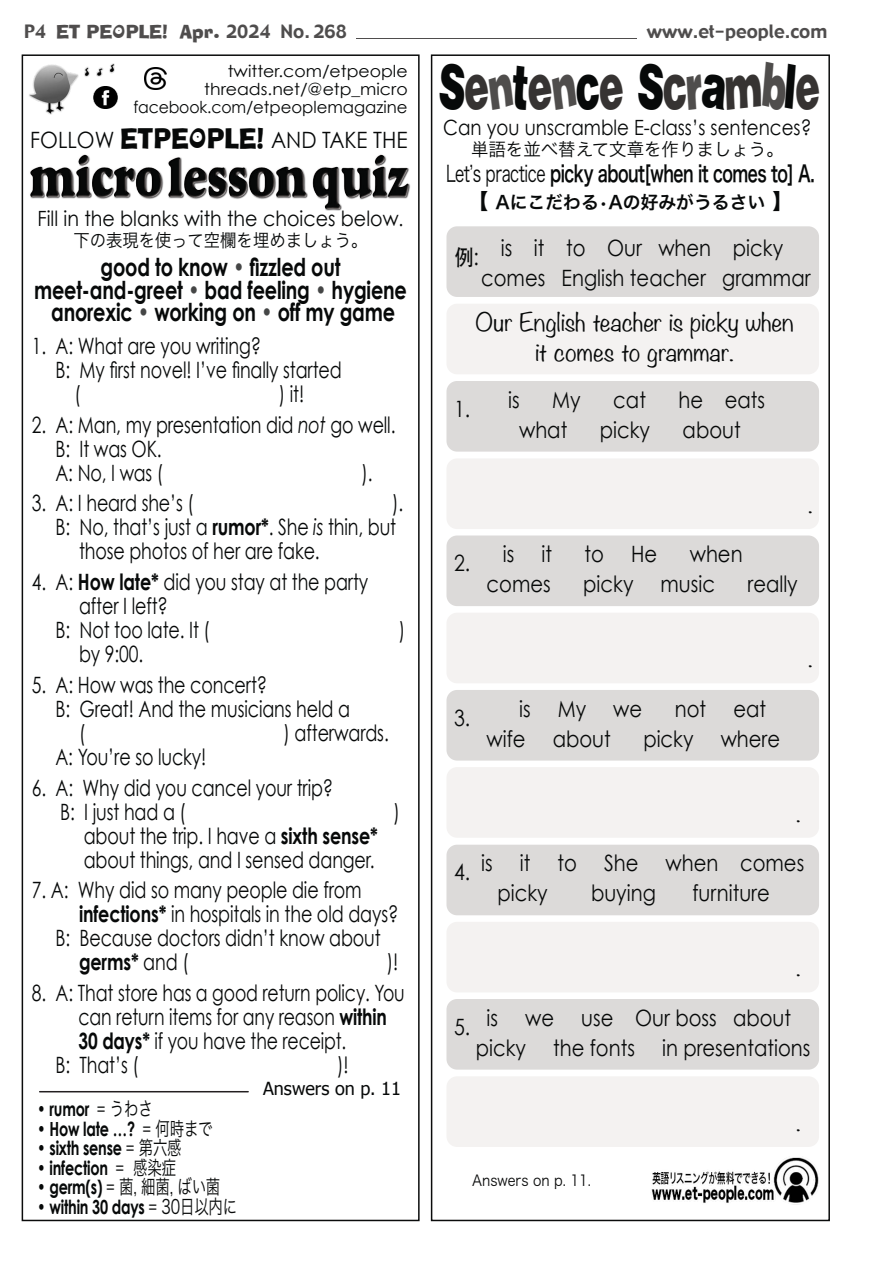
<style>
.page{position:relative;width:893px;height:1263px;background:#fff}
.page>*{position:absolute;margin:0;border:0;box-sizing:border-box;transform-origin:0 0}
.t1{font:63px "font 000000002 bc 6 f 931";letter-spacing:-.03em;color:#070909;scale:.61 1}
.t2{font:24.75px/22.5px "font 000000002 bc 6 f 931";letter-spacing:-.01em;color:#070909;text-align:center;scale:.78 1}
.t3{font:22.5px/24px "font 000000002 bc 6 f 931";letter-spacing:-.01em;color:#070909;scale:.78 1}
.t4{font:22.5px/30px "font 000000002 bc 6 f 931";letter-spacing:-.01em;color:#070909;scale:.87 1}
.t5{font:22.5px "font 000000002 bc 6 f 931";letter-spacing:-.01em;color:#070909;scale:.77 1}
.t6{font:22.5px/30px "font 000000002 bc 6 f 931";letter-spacing:-.01em;color:#070909;text-align:center;scale:1.11 1}
.t7{font:22.5px "Hira Kaku Pro N W6";letter-spacing:-.03em;color:#070909;scale:.7 1}
.t8{font:22.5px "font 000000002 bc 6 f 931";letter-spacing:-.01em;color:#070909;scale:.91 1}
.t9{font:22.5px "font 000000002 bc 6 f 931";letter-spacing:-.01em;color:#070909}
.t10{font:21px "font 000000002 bc 6 f 931";color:#070909;scale:.91 1}
.t11{font:21px "font 000000002 bc 6 f 931";color:#070909;scale:.87 1}
.t12{font:19.5px "font 000000002 bc 6 f 931";letter-spacing:-.015em;color:#070909;scale:.74 1}
.t13{font:18px "font 000000002 bc 6 f 930";color:#4f4d4d}
.t14{font:18px "Hira Kaku Pro N W3";color:#070909;scale:.91 1}
.t15{font:18px "Hira Kaku Pro N W3";color:#070909}
.t16{font:18px "Hira Kaku Pro N W6";color:#070909}
.t17{font:18px "font 000000002 bc 6 f 930";color:#070909}
.t18{font:16.5px/18px "font 000000002 bc 6 f 931";color:#070909;text-align:right;scale:1.05 1}
.t19{font:15px "Hira Kaku Pro N W3";color:#0b0c0c;scale:.89 1}
.s1{font-family:"Artiste 2"}
.s2{font-family:"font 000000002 bc 6 f 930";font-size:27px}
.s3{font-family:"Artiste 2";font-size:27px}
.s4{color:#363332}
.s5{color:#4f4d4c}
.s6{font-family:"Hira Kaku Pro N W3"}
.s7{font-size:21px}
.s8{font-size:19.5px}
.s9{color:rgb(7 9 9/.75)}
</style>
<div class="page">
<div style="left:22px;top:54px;width:398px;height:1167px;border:2px solid #0b0c0c"></div>
<hr style="left:357px;top:38px;width:280px;height:1px;background:#4f4d4d">
<img style="left:29px;top:63px;width:85px;height:51px">
<div style="left:431px;top:54px;width:399px;height:1167px;border:2px solid #0b0c0c"></div>
<img style="left:30px;top:154px;width:380px;height:56px">
<hr style="left:40px;top:1091px;width:208px;height:1px;background:#231f20">
<div style="left:446px;top:226px;width:373px;height:71px;background:#dcdad9;border-radius:11px"></div>
<div style="left:446px;top:304px;width:373px;height:70px;background:#f4f2f1;border-radius:11px"></div>
<div style="left:446px;top:381px;width:373px;height:71px;background:#dcdad9;border-radius:11px"></div>
<div style="left:446px;top:458px;width:373px;height:71px;background:#f4f2f1;border-radius:11px"></div>
<div style="left:446px;top:535px;width:373px;height:71px;background:#dcdad9;border-radius:11px"></div>
<div style="left:446px;top:613px;width:373px;height:70px;background:#f4f2f1;border-radius:11px"></div>
<div style="left:446px;top:690px;width:373px;height:70px;background:#dcdad9;border-radius:11px"></div>
<div style="left:446px;top:767px;width:373px;height:71px;background:#f4f2f1;border-radius:11px"></div>
<div style="left:446px;top:845px;width:373px;height:70px;background:#dcdad9;border-radius:11px"></div>
<div style="left:446px;top:922px;width:373px;height:70px;background:#f4f2f1;border-radius:11px"></div>
<div style="left:446px;top:999px;width:373px;height:71px;background:#dcdad9;border-radius:11px"></div>
<div style="left:446px;top:1076px;width:373px;height:71px;background:#f4f2f1;border-radius:11px"></div>
<img style="left:651px;top:1157px;width:168px;height:46px">
<img style="left:144px;top:67px;width:23px;height:23px">
<img style="left:94px;top:86px;width:24px;height:23px">
<p class="t13" style="left:24px;top:20px;width:324px">P4 ET PE<span class="s1">0</span>PLE! Apr. 2024 No. 268</p>
<p class="t13" style="left:647px;top:20px;width:182px">www.et-people.com</p>
<p class="t18" style="left:133px;top:62px;width:263px">twitter.com/etpeople threads.net/@etp_micro facebook.com/etpeoplemagazine</p>
<p class="t8" style="left:30px;top:125px;width:416px">FOLLOW <span class="s2">ETPE</span><span class="s3">0</span><span class="s2">PLE!</span> AND TAKE THE</p>
<h1 class="t1" style="left:439px;top:48px;width:627px">S<span class="s4">e</span><span class="s5">n</span>t<span class="s4">e</span><span class="s5">n</span>c<span class="s4">e</span> S<span class="s4">c</span><span class="s5">r</span>a<span class="s4">m</span><span class="s5">b</span>l<span class="s4">e</span></h1>
<p class="t11" style="left:443px;top:114px;width:425px">Can you unscramble E-class’s sentences?</p>
<p class="t15" style="left:471px;top:133px;width:314px">単語を並べ替えて文章を作りましょう。</p>
<p class="t7" style="left:446px;top:154px;width:528px"><span class="s6">Letʼs practice</span> picky about[when it comes to] A.</p>
<p class="t16" style="left:468px;top:186px;width:327px"><span class="s7">【</span> Aにこだわる•Aの好みがうるさい<span class="s7">】</span></p>
<p class="t10" style="left:38px;top:204px;width:404px">Fill in the blanks with the choices below<span class="s8">.</span></p>
<p class="t14" style="left:73px;top:224px;width:325px">下の表現を使って空欄を埋めましょう。</p>
<p class="t4" style="left:481px;top:233px;width:380px;text-indent:-27px">例: is it to Our when picky comes English teacher grammar</p>
<p class="t6" style="left:475px;top:306px;width:288px">Our English teacher is picky when it comes to grammar.</p>
<p class="t4" style="left:454px;top:389px;width:77px">1. is</p>
<p class="t4" style="left:552px;top:384px;width:34px">My</p>
<p class="t4" style="left:613px;top:384px;width:39px">cat</p>
<p class="t4" style="left:678px;top:384px;width:101px">he eats</p>
<p class="t4" style="left:519px;top:414px;width:57px">what</p>
<p class="t4" style="left:600px;top:414px;width:59px">picky</p>
<p class="t4" style="left:683px;top:414px;width:68px">about</p>
<p class="t2" style="left:34px;top:255px;width:479px">good to know <span class="s9">•</span> fizzled out meet-and-greet <span class="s9">•</span> bad feeling <span class="s9">•</span> hygiene anorexic <span class="s9">•</span> working on <span class="s9">•</span> off my game</p>
<p class="t3" style="left:32px;top:333px;width:295px">1. A: What are you writing?</p>
<p class="t3" style="left:55px;top:357px;width:369px">B: My first novel! I’ve finally started</p>
<p class="t3" style="left:74px;top:381px;width:10px">(</p>
<p class="t3" style="left:279px;top:381px;width:34px">) it!</p>
<p class="t3" style="left:55px;top:412px;width:437px;text-indent:-24px">2. A: Man, my presentation did not go well.<br>B: It was OK.<br>A: No, I was (</p>
<p class="t3" style="left:361px;top:460px;width:16px">).</p>
<p class="t3" style="left:32px;top:490px;width:209px">3. A: I heard she’s (</p>
<p class="t3" style="left:392px;top:490px;width:16px">).</p>
<p class="t3" style="left:55px;top:514px;width:438px">B: No, that’s just a rumor*. She is thin, but</p>
<p class="t3" style="left:79px;top:538px;width:310px">those photos of her are fake.</p>
<p class="t3" style="left:32px;top:569px;width:433px">4. A: How late* did you stay at the party</p>
<p class="t3" style="left:79px;top:593px;width:115px">after I left?</p>
<p class="t3" style="left:55px;top:617px;width:200px">B: Not too late. It (</p>
<p class="t3" style="left:399px;top:617px;width:10px">)</p>
<p class="t3" style="left:79px;top:641px;width:84px">by 9:00.</p>
<p class="t3" style="left:32px;top:672px;width:303px">5. A: How was the concert?</p>
<p class="t3" style="left:55px;top:696px;width:379px">B: Great! And the musicians held a</p>
<p class="t3" style="left:79px;top:720px;width:10px">(</p>
<p class="t3" style="left:284px;top:720px;width:136px">) afterwards.</p>
<p class="t3" style="left:55px;top:744px;width:195px">A: You’re so lucky!</p>
<p class="t3" style="left:60px;top:775px;width:352px;text-indent:-28px">6. A: Why did you cancel your trip?<br>B: I just had a (</p>
<p class="t3" style="left:394px;top:799px;width:10px">)</p>
<p class="t3" style="left:84px;top:823px;width:379px">about the trip. I have a sixth sense* about things, and I sensed danger.</p>
<p class="t3" style="left:32px;top:877px;width:424px">7. A: Why did so many people die from</p>
<p class="t3" style="left:79px;top:901px;width:411px">infections* in hospitals in the old days?</p>
<p class="t3" style="left:55px;top:925px;width:419px">B: Because doctors didn’t know about</p>
<p class="t3" style="left:79px;top:949px;width:142px">germs* and (</p>
<p class="t3" style="left:387px;top:949px;width:16px">)!</p>
<p class="t3" style="left:32px;top:980px;width:480px">8. A: That store has a good return policy. You</p>
<p class="t5" style="left:78px;top:1002px;width:402px">can return items for any reason within</p>
<p class="t5" style="left:79px;top:1026px;width:349px">30 days* if you have the receipt.</p>
<p class="t3" style="left:55px;top:1052px;width:109px">B: That’s (</p>
<p class="t3" style="left:337px;top:1052px;width:16px">)!</p>
<p class="t17" style="left:263px;top:1076px;width:139px">Answers on p. 11</p>
<p class="t12" style="left:37px;top:1096px;width:158px">• rumor = <span class="s6">うわさ</span></p>
<p class="t12" style="left:37px;top:1116px;width:239px">• How late …? = <span class="s6">何時まで</span></p>
<p class="t12" style="left:37px;top:1135px;width:197px">• sixth sense = <span class="s6">第六感</span></p>
<p class="t12" style="left:37px;top:1155px;width:189px">• infection = <span class="s6">感染症</span></p>
<p class="t12" style="left:37px;top:1174px;width:249px">• germ(s) = <span class="s6">菌, 細菌, ばい菌</span></p>
<p class="t12" style="left:37px;top:1194px;width:272px">• within 30 days = <span class="s6">30日以内に</span></p>
<p class="t9" style="left:809px;top:484px;width:5px">.</p>
<p class="t4" style="left:454px;top:539px;width:114px">2. is it</p>
<p class="t4" style="left:584px;top:539px;width:85px">to He</p>
<p class="t4" style="left:690px;top:539px;width:62px">when</p>
<p class="t4" style="left:487px;top:569px;width:75px">comes</p>
<p class="t4" style="left:583px;top:569px;width:153px">picky music</p>
<p class="t4" style="left:748px;top:569px;width:59px">really</p>
<p class="t4" style="left:454px;top:693px;width:218px">3. is My we</p>
<p class="t4" style="left:675px;top:693px;width:106px">not eat</p>
<p class="t4" style="left:487px;top:723px;width:144px">wife about</p>
<p class="t4" style="left:643px;top:723px;width:159px">picky where</p>
<p class="t9" style="left:809px;top:639px;width:5px">.</p>
<p class="t9" style="left:796px;top:793px;width:5px">.</p>
<p class="t4" style="left:497px;top:848px;width:354px;text-indent:-43px">4. is it to She when comes picky</p>
<p class="t4" style="left:591px;top:878px;width:76px">buying</p>
<p class="t4" style="left:692px;top:878px;width:90px">furniture</p>
<p class="t9" style="left:796px;top:948px;width:5px">.</p>
<p class="t4" style="left:476px;top:1002px;width:386px;text-indent:-22px">5. is we use Our boss about picky the fonts in presentations</p>
<p class="t19" style="left:472px;top:1167px;width:135px">Answers on p. 11.</p>
<p class="t9" style="left:796px;top:1102px;width:5px">.</p>
</div>
